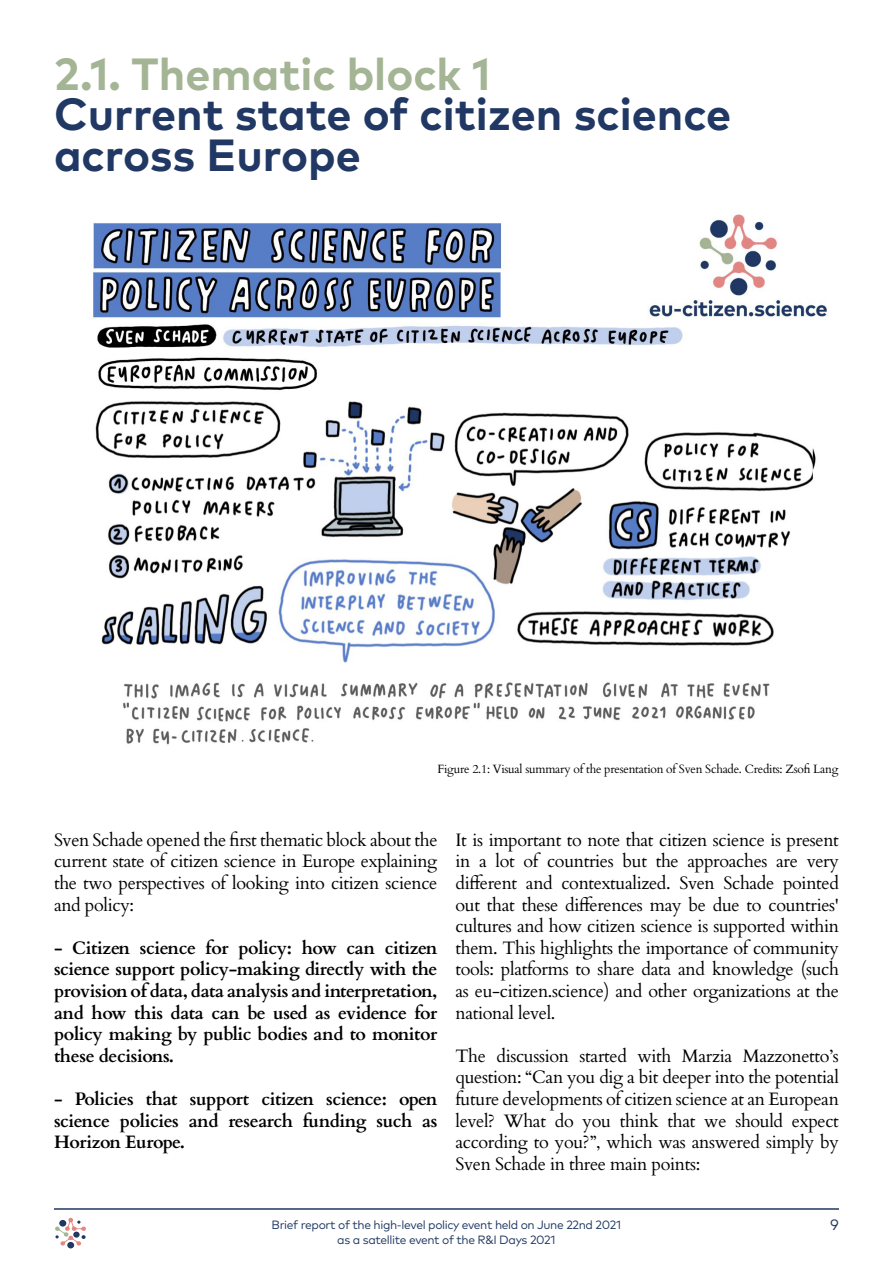
<style>
.page{position:relative;width:893px;height:1263px;background:#fff}
.page>*{position:absolute;margin:0;border:0;box-sizing:border-box;transform-origin:0 0}
.t1{font:700 45px/40.5px "Mark Pro";color:#203863}
.t2{font:700 45px "Mark Pro";color:#a3b594}
.t3{font:18px/21.6px "Cardo";letter-spacing:-.02em;color:#000;text-align:justify}
.t4{font:700 18px/21.6px "Cardo";letter-spacing:-.02em;color:#000;text-align:justify}
.t5{font:15px "Mark Pro";color:#203863}
.t6{font:12px/15px "Mark Pro";letter-spacing:-.03em;color:#203863;text-align:center}
.t7{font:12px "Cardo";letter-spacing:-.02em;color:#000}
</style>
<div class="page">
<hr style="left:54px;top:1208px;width:785px;height:2px;background:#203863">
<div style="left:67px;top:1242px;width:7px;height:6px;background:#213863;border-radius:50%"></div>
<svg style="left:55px;top:1218px;width:31px;height:28px"></svg>
<img style="left:92px;top:214px;width:735px;height:531px">
<h1 class="t2" style="left:54px;top:39px;width:438px">2.1. Thematic block 1</h1>
<h1 class="t1" style="left:54px;top:90px;width:679px">Current state of citizen science across Europe</h1>
<p class="t7" style="left:437px;top:760px;width:403px">Figure 2.1: Visual summary of the presentation of Sven Schade. Credits: Zsofi Lang</p>
<p class="t3" style="left:54px;top:828px;width:385px">Sven Schade opened the first thematic block about the current state of citizen science in Europe explaining the two perspectives of looking into citizen science and policy:</p>
<p class="t4" style="left:54px;top:936px;width:385px">- Citizen science for policy: how can citizen science support policy-making directly with the provision of data, data analysis and interpretation, and how this data can be used as evidence for policy making by public bodies and to monitor these decisions.</p>
<p class="t4" style="left:54px;top:1087px;width:385px">- Policies that support citizen science: open science policies and research funding such as Horizon Europe.</p>
<p class="t3" style="left:455px;top:828px;width:385px">It is important to note that citizen science is present in a lot of countries but the approaches are very different and contextualized. Sven Schade pointed out that these differences may be due to countries' cultures and how citizen science is supported within them. This highlights the importance of community tools: platforms to share data and knowledge (such as eu-citizen.science) and other organizations at the national level.</p>
<p class="t3" style="left:455px;top:1044px;width:385px">The discussion started with Marzia Mazzonetto’s question: “Can you dig a bit deeper into the potential future developments of citizen science at an European level? What do you think that we should expect according to you?”, which was answered simply by Sven Schade in three main points:</p>
<p class="t6" style="left:272px;top:1216px;width:351px">Brief report of the high-level policy event held on June 22nd 2021 as a satellite event of the R&amp;I Days 2021</p>
<p class="t5" style="left:830px;top:1213px;width:10px">9</p>
</div>
